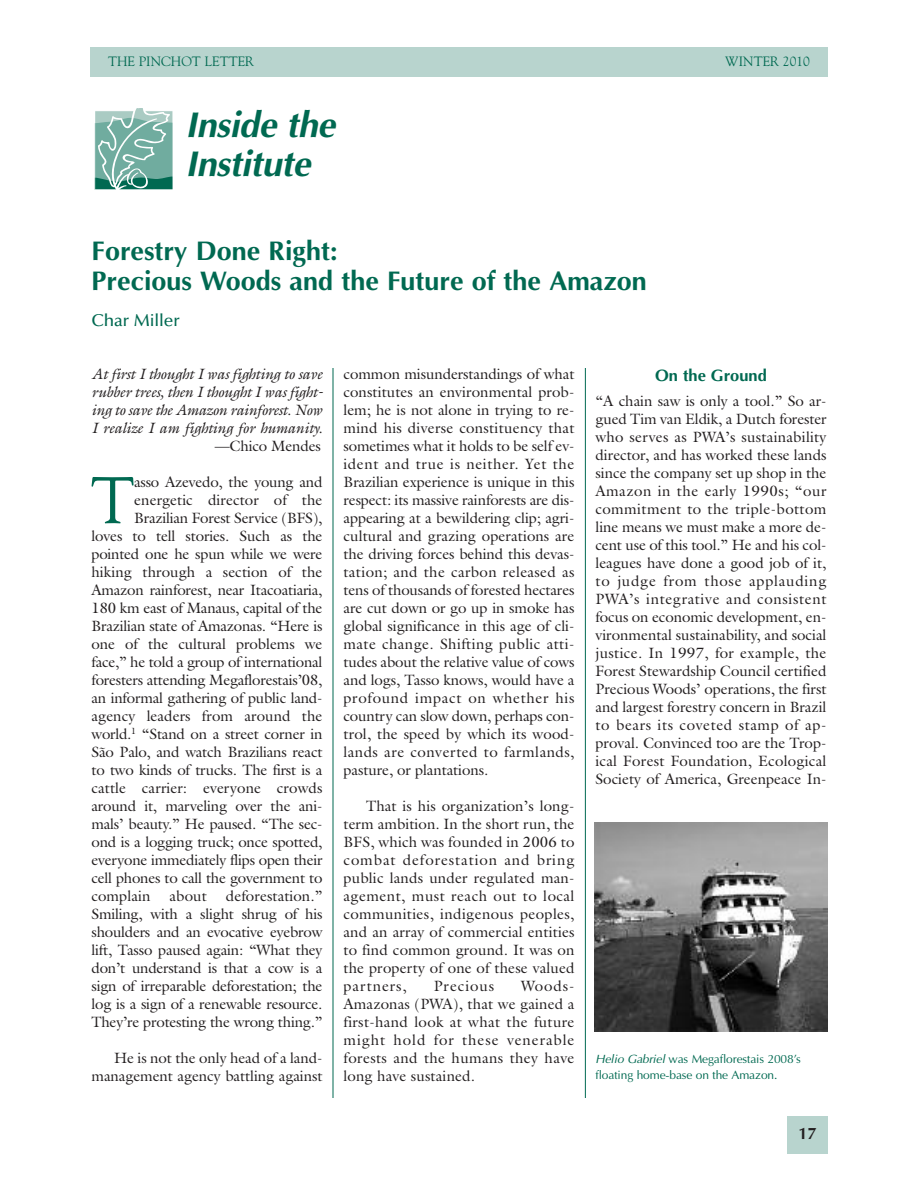
<style>
.page{position:relative;width:918px;height:1188px;background:#fff}
.page>*{position:absolute;margin:0;border:0;box-sizing:border-box;transform-origin:0 0}
.t1{font:65.55px "Goudy";color:#006951}
.t2{font:italic 700 36px/39px "Optima";letter-spacing:-.015em;color:#006951}
.t3{font:700 27px/30px "Optima";color:#006951}
.t4{font:500 17.25px "Optima";letter-spacing:-.01em;color:#006951}
.t5{font:700 16.5px "Optima";color:#006951}
.t6{font:700 16.5px "Optima";color:#231f20}
.t7{font:15px/18px "Galliard";letter-spacing:-.015em;color:#231f20;text-align:justify}
.t8{font:italic 15px/18px "Galliard";letter-spacing:-.015em;color:#231f20;text-align:justify}
.t9{font:15px "Galliard";letter-spacing:.005em;color:#231f20}
.t10{font:15px "Galliard";letter-spacing:.06em;color:#231f20}
.t11{font:13.5px "Goudy";color:#006951}
.t12{font:12px/15.8px "Optima";letter-spacing:-.01em;color:#006951}
.s1{font-style:italic}
</style>
<div class="page">
<hr style="left:333px;top:361px;width:1px;height:737px;background:#006951">
<hr style="left:585px;top:356px;width:1px;height:742px;background:#006951">
<div style="left:90px;top:47px;width:738px;height:29px;background:#b8d4ce"></div>
<div style="left:787px;top:1117px;width:41px;height:37px;background:#b8d4ce"></div>
<svg style="left:94px;top:108px;width:79px;height:82px;background:#86b8ad"></svg>
<div style="left:90px;top:238px;width:738px;height:130px;background:#fff"></div>
<img style="left:594px;top:823px;width:234px;height:209px">
<p class="t11" style="left:108px;top:53px;width:148px">THE PINCHOT LETTER</p>
<p class="t11" style="left:725px;top:53px;width:86px">WINTER 2010</p>
<h2 class="t2" style="left:185px;top:105px;width:152px">Inside the<br>Institute</h2>
<h3 class="t3" style="left:92px;top:236px;width:557px">Forestry Done Right:<br>Precious Woods and the Future of the Amazon</h3>
<p class="t4" style="left:92px;top:314px;width:90px">Char Miller</p>
<p class="t8" style="left:91px;top:365px;width:233px">At first I thought I was fighting to save rubber trees, then I thought I was fight&shy;ing to save the Amazon rainforest. Now I realize I am fighting for humanity.</p>
<p class="t7" style="left:215px;top:437px;width:108px">—Chico Mendes</p>
<h1 class="t1" style="left:91px;top:462px;width:45px">T</h1>
<p class="t7" style="left:134px;top:473px;width:190px">asso Azevedo, the young and</p>
<p class="t9" style="left:134px;top:491px;width:190px">energetic director of the</p>
<p class="t7" style="left:134px;top:509px;width:190px">Brazilian Forest Service (BFS),</p>
<p class="t7" style="left:91px;top:527px;width:233px">loves to tell stories. Such as the</p>
<p class="t7" style="left:91px;top:545px;width:232px">pointed one he spun while we were</p>
<p class="t9" style="left:91px;top:563px;width:233px">hiking through a section of the</p>
<p class="t7" style="left:91px;top:581px;width:233px">Amazon rainforest, near Itacoatiaria,</p>
<p class="t7" style="left:91px;top:599px;width:232px">180 km east of Manaus, capital of the</p>
<p class="t7" style="left:91px;top:617px;width:233px">Brazilian state of Amazonas. “Here is</p>
<p class="t7" style="left:91px;top:635px;width:233px">one of the cultural problems we</p>
<p class="t7" style="left:91px;top:653px;width:233px">face,” he told a group of international</p>
<p class="t7" style="left:91px;top:671px;width:233px">foresters attending Megaflorestais’08,</p>
<p class="t7" style="left:91px;top:689px;width:233px">an informal gathering of public land-</p>
<p class="t9" style="left:91px;top:707px;width:233px">agency leaders from around the</p>
<p class="t7" style="left:91px;top:725px;width:233px">world.<sup>1</sup> “Stand on a street corner in</p>
<p class="t7" style="left:92px;top:743px;width:233px">São Palo, and watch Brazilians react</p>
<p class="t7" style="left:92px;top:761px;width:232px">to two kinds of trucks. The first is a</p>
<p class="t9" style="left:92px;top:779px;width:233px">cattle carrier: everyone crowds</p>
<p class="t7" style="left:92px;top:797px;width:233px">around it, marveling over the ani-</p>
<p class="t7" style="left:92px;top:815px;width:233px">mals’ beauty.” He paused. “The sec-</p>
<p class="t7" style="left:92px;top:833px;width:233px">ond is a logging truck; once spotted,</p>
<p class="t7" style="left:92px;top:851px;width:233px">everyone immediately flips open their</p>
<p class="t7" style="left:92px;top:869px;width:233px">cell phones to call the government to</p>
<p class="t9" style="left:92px;top:887px;width:61px">complain</p>
<p class="t7" style="left:170px;top:887px;width:39px">about</p>
<p class="t7" style="left:92px;top:887px;width:233px;text-indent:134px">deforestation.” Smiling, with a slight shrug of his shoulders and an evocative eyebrow lift, Tasso paused again: “What they don’t understand is that a cow is a sign of irreparable deforestation; the log is a sign of a renewable resource.<br>They’re protesting the wrong thing.”</p>
<p class="t7" style="left:92px;top:1049px;width:233px;text-align:right">He is not the only head of a land&shy;management agency battling against</p>
<p class="t7" style="left:344px;top:365px;width:233px">common misunderstandings of what constitutes an environmental prob&shy;lem; he is not alone in trying to re&shy;mind his diverse constituency that sometimes what it holds to be self ev&shy;ident and true is neither. Yet the Brazilian experience is unique in this respect: its massive rainforests are dis&shy;appearing at a bewildering clip; agri&shy;cultural and grazing operations are the driving forces behind this devas&shy;tation; and the carbon released as tens of thousands of forested hectares are cut down or go up in smoke has global significance in this age of cli&shy;mate change. Shifting public atti&shy;tudes about the relative value of cows and logs, Tasso knows, would have a profound impact on whether his country can slow down, perhaps con&shy;trol, the speed by which its wood&shy;lands are converted to farmlands, pasture, or plantations.</p>
<p class="t7" style="left:344px;top:797px;width:233px;text-indent:23px">That is his organization’s long&shy;term ambition. In the short run, the BFS, which was founded in 2006 to combat deforestation and bring public lands under regulated man&shy;agement, must reach out to local communities, indigenous peoples, and an array of commercial entities to find common ground. It was on the property of one of these valued partners,</p>
<p class="t7" style="left:344px;top:977px;width:233px;text-indent:178px">Woods-Amazonas (PWA), that we gained a first-hand look at what the future might hold for these venerable forests and the humans they have long have sustained.</p>
<p class="t10" style="left:434px;top:977px;width:62px">Precious</p>
<p class="t5" style="left:655px;top:365px;width:113px">On the Ground</p>
<p class="t7" style="left:595px;top:392px;width:233px">“A chain saw is only a tool.” So ar&shy;gued Tim van Eldik, a Dutch forester who serves as PWA’s sustainability director, and has worked these lands since the company set up shop in the Amazon in the early 1990s; “our commitment to the triple-bottom line means we must make a more de&shy;cent use of this tool.” He and his col&shy;leagues have done a good job of it, to judge from those applauding PWA’s integrative and consistent focus on economic development, en&shy;vironmental sustainability, and social justice. In 1997, for example, the Forest Stewardship Council certified Precious Woods’ operations, the first and largest forestry concern in Brazil to bears its coveted stamp of ap&shy;proval. Convinced too are the Trop&shy;ical Forest Foundation, Ecological Society of America, Greenpeace In-</p>
<p class="t12" style="left:595px;top:1051px;width:207px"><span class="s1">Helio Gabriel</span> was Megaflorestais 2008’s floating home-base on the Amazon.</p>
<p class="t6" style="left:798px;top:1124px;width:20px">17</p>
</div>
